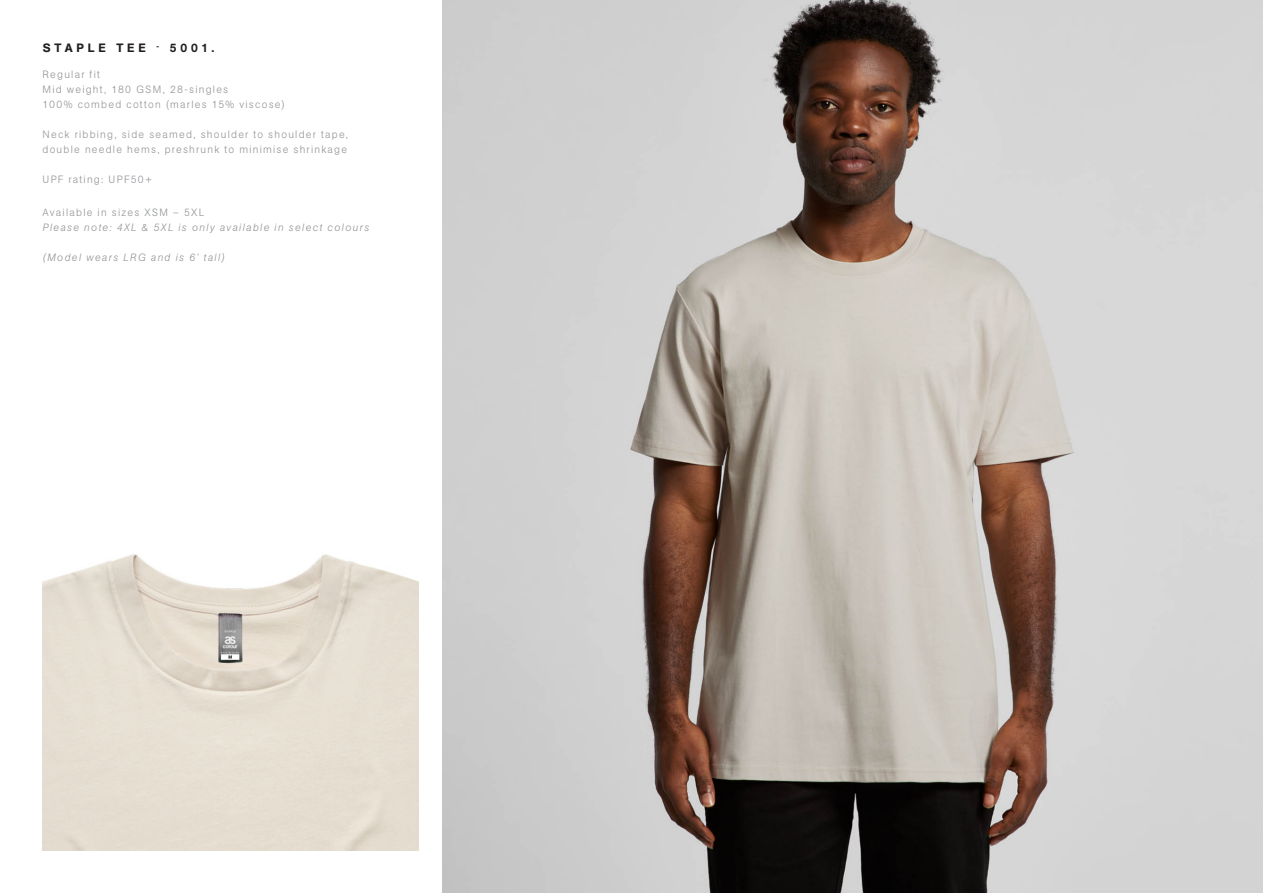
<style>
.page{position:relative;width:1263px;height:893px;background:#fff}
.page>*{position:absolute;margin:0;border:0;box-sizing:border-box;transform-origin:0 0}
.t1{font:500 12px "AG Book Pro";letter-spacing:.32em;color:#231f20}
.t2{font:300 10.5px/15px "AG Book Pro";letter-spacing:.12em;color:#939598}
.t3{font:italic 300 10.5px/15px "AG Book Pro";letter-spacing:.125em;color:#939598}
.s1{font-style:normal}
</style>
<div class="page">
<img style="left:442px;top:0;width:821px;height:893px">
<img style="left:43px;top:554px;width:375px;height:296px">
<p class="t1" style="left:43px;top:40px;width:173px">STAPLE TEE - 5001.</p>
<p class="t2" style="left:43px;top:66px;width:59px">Regular fit</p>
<p class="t2" style="left:43px;top:81px;width:187px">Mid weight, 180 GSM, 28-singles</p>
<p class="t2" style="left:43px;top:96px;width:244px">100% combed cotton (marles 15% viscose)</p>
<p class="t2" style="left:43px;top:126px;width:307px">Neck ribbing, side seamed, shoulder to shoulder tape, double needle hems, preshrunk to minimise shrinkage</p>
<p class="t2" style="left:43px;top:171px;width:112px">UPF rating: UPF50+</p>
<p class="t3" style="left:43px;top:205px;width:328px"><span class="s1">Available in sizes XSM – 5XL<br></span>Please note: 4XL &amp; 5XL is only available in select colours</p>
<p class="t3" style="left:43px;top:250px;width:184px">(Model wears LRG and is 6’ tall)</p>
</div>
